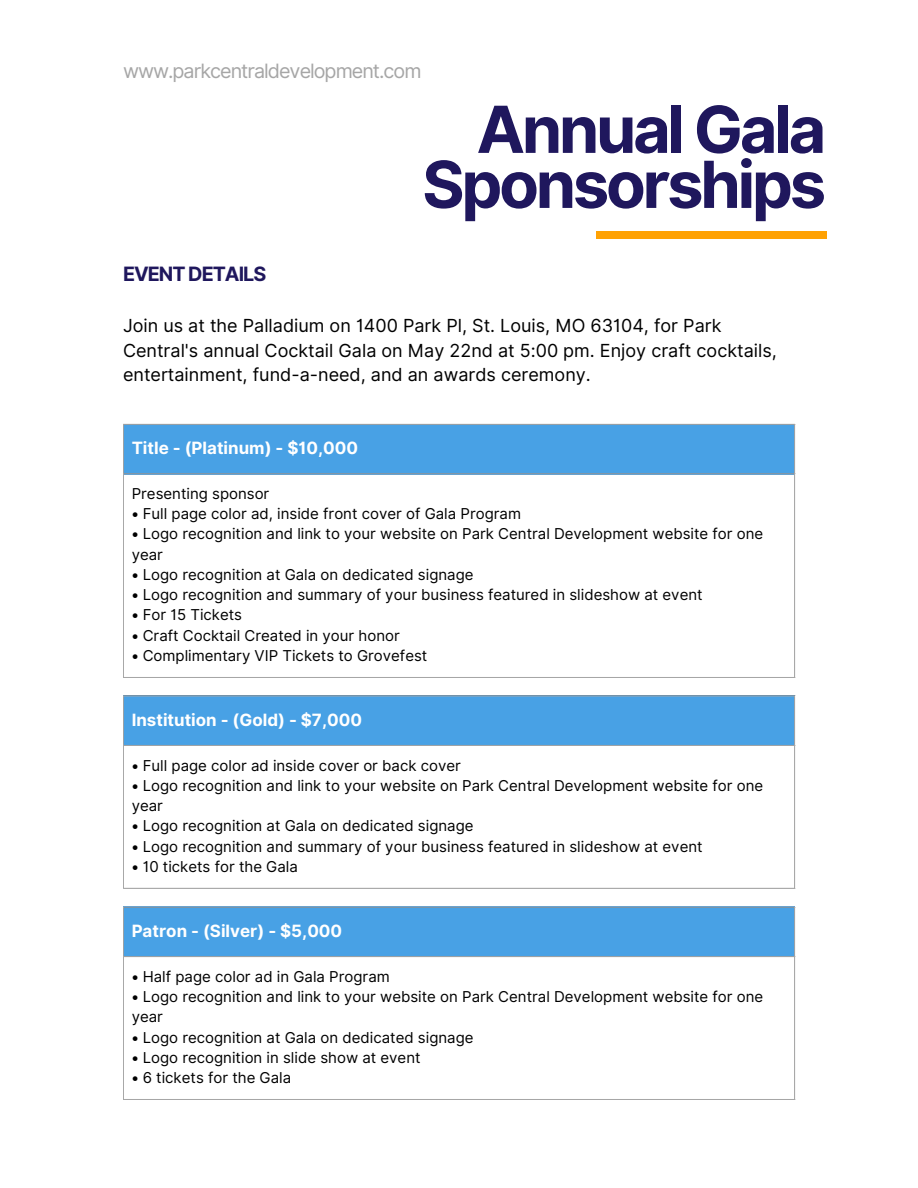
<style>
.page{position:relative;width:918px;height:1188px;background:#fff}
.page>*{position:absolute;margin:0;border:0;box-sizing:border-box;transform-origin:0 0}
.t1{font:700 64.8px/55.1px "Inter";letter-spacing:-.05em;color:#1f175d;text-align:right}
.t2{font:19.8px "Inter";letter-spacing:-.05em;color:#a6a6a6}
.t3{font:700 19.8px "Inter";letter-spacing:-.05em;color:#1f175d}
.t4{font:18px/24.8px "Inter";color:#000}
.t5{font:700 16.95px "Inter";color:#fff}
.t6{font:15px/20.2px "Inter";color:#000}
</style>
<div class="page">
<div style="left:123px;top:424px;width:672px;height:50px;background:#48a1e5"></div>
<hr style="left:123px;top:425px;width:1px;height:252px;background:#a6a6a6">
<hr style="left:794px;top:425px;width:1px;height:252px;background:#a6a6a6">
<hr style="left:123px;top:424px;width:672px;height:1px;background:#a6a6a6">
<hr style="left:123px;top:473px;width:672px;height:1px;background:#a6a6a6">
<hr style="left:123px;top:677px;width:672px;height:1px;background:#a6a6a6">
<div style="left:123px;top:696px;width:672px;height:50px;background:#48a1e5"></div>
<hr style="left:123px;top:696px;width:1px;height:192px;background:#a6a6a6">
<hr style="left:794px;top:696px;width:1px;height:192px;background:#a6a6a6">
<hr style="left:123px;top:696px;width:672px;height:1px;background:#a6a6a6">
<hr style="left:123px;top:745px;width:672px;height:1px;background:#a6a6a6">
<hr style="left:123px;top:888px;width:672px;height:1px;background:#a6a6a6">
<div style="left:123px;top:907px;width:672px;height:50px;background:#48a1e5"></div>
<hr style="left:123px;top:908px;width:1px;height:191px;background:#a6a6a6">
<hr style="left:794px;top:908px;width:1px;height:191px;background:#a6a6a6">
<hr style="left:123px;top:907px;width:672px;height:1px;background:#a6a6a6">
<hr style="left:123px;top:956px;width:672px;height:1px;background:#a6a6a6">
<hr style="left:123px;top:1099px;width:672px;height:1px;background:#a6a6a6">
<div style="left:596px;top:231px;width:230px;height:8px;background:#ffa204"></div>
<p class="t2" style="left:123px;top:59px;width:300px">www.parkcentraldevelopment.com</p>
<p class="t1" style="left:422px;top:102px;width:405px">Annual Gala<br>Sponsorships</p>
<p class="t3" style="left:123px;top:262px;width:145px">EVENT DETAILS</p>
<p class="t4" style="left:123px;top:313px;width:655px">Join us at the Palladium on 1400 Park Pl, St. Louis, MO 63104, for Park<br>Central's annual Cocktail Gala on May 22nd at 5:00 pm. Enjoy craft cocktails, entertainment, fund-a-need, and an awards ceremony.</p>
<p class="t5" style="left:132px;top:438px;width:228px">Title - (Platinum) - $10,000</p>
<h1 class="t6" style="left:132px;top:483px;width:139px">Presenting sponsor</h1>
<h2 class="t6" style="left:132px;top:504px;width:391px">• Full page color ad, inside front cover of Gala Program</h2>
<p class="t6" style="left:132px;top:524px;width:633px">• Logo recognition and link to your website on Park Central Development website for one year</p>
<p class="t6" style="left:132px;top:564px;width:343px">• Logo recognition at Gala on dedicated signage</p>
<p class="t6" style="left:132px;top:585px;width:572px">• Logo recognition and summary of your business featured in slideshow at event</p>
<p class="t6" style="left:132px;top:605px;width:112px">• For 15 Tickets</p>
<p class="t6" style="left:132px;top:625px;width:270px">• Craft Cocktail Created in your honor</p>
<p class="t6" style="left:132px;top:645px;width:297px">• Complimentary VIP Tickets to Grovefest</p>
<p class="t5" style="left:132px;top:709px;width:232px">Institution - (Gold) - $7,000</p>
<p class="t6" style="left:132px;top:755px;width:331px">• Full page color ad inside cover or back cover</p>
<p class="t6" style="left:132px;top:775px;width:633px">• Logo recognition and link to your website on Park Central Development website for one year</p>
<p class="t6" style="left:132px;top:816px;width:343px">• Logo recognition at Gala on dedicated signage</p>
<p class="t6" style="left:132px;top:836px;width:572px">• Logo recognition and summary of your business featured in slideshow at event</p>
<p class="t6" style="left:132px;top:856px;width:168px">• 10 tickets for the Gala</p>
<p class="t5" style="left:132px;top:920px;width:212px">Patron - (Silver) - $5,000</p>
<p class="t6" style="left:132px;top:966px;width:260px">• Half page color ad in Gala Program</p>
<p class="t6" style="left:132px;top:986px;width:633px">• Logo recognition and link to your website on Park Central Development website for one year</p>
<p class="t6" style="left:132px;top:1027px;width:343px">• Logo recognition at Gala on dedicated signage</p>
<p class="t6" style="left:132px;top:1047px;width:290px">• Logo recognition in slide show at event</p>
<p class="t6" style="left:132px;top:1067px;width:161px">• 6 tickets for the Gala</p>
</div>
